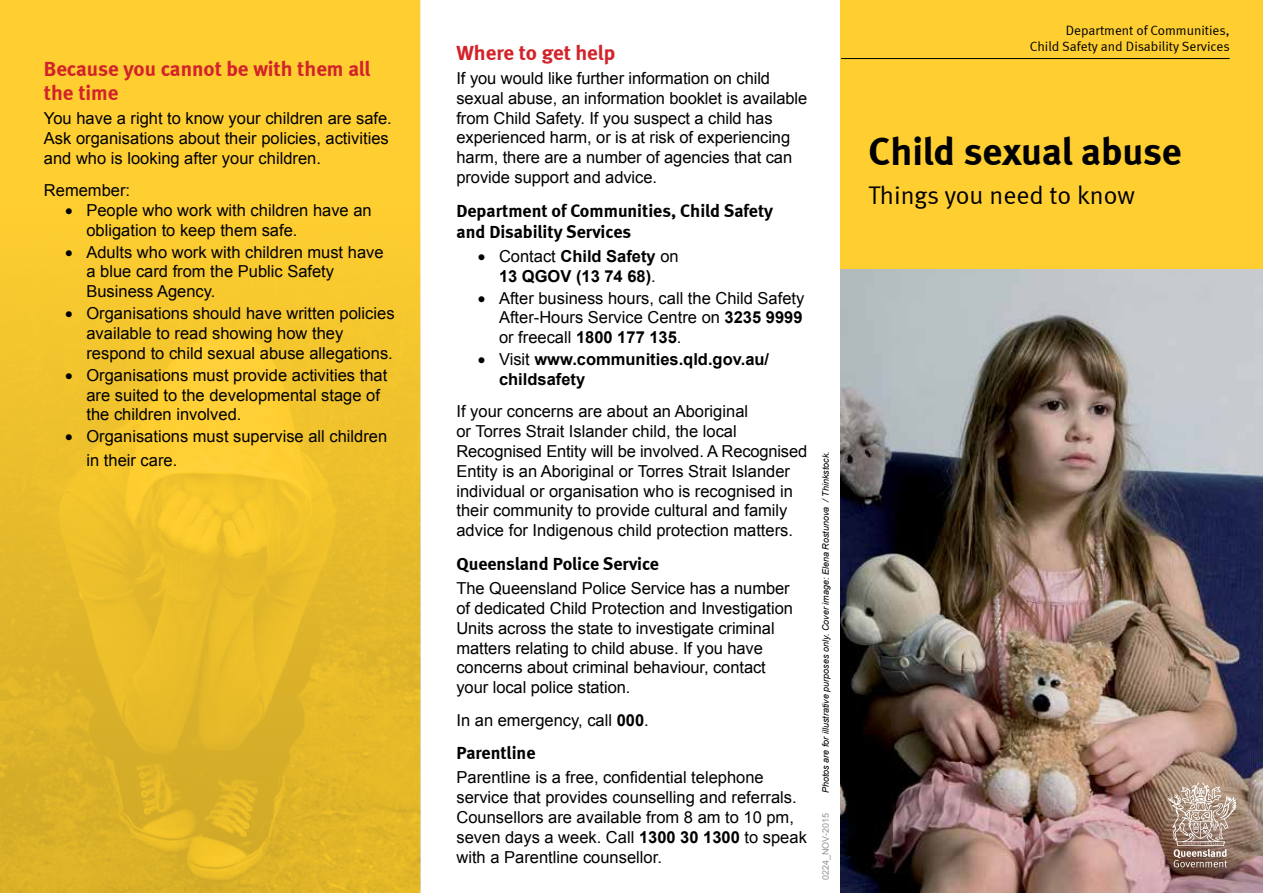
<style>
.page{position:relative;width:1263px;height:893px;background:#fff}
.page>*{position:absolute;margin:0;border:0;box-sizing:border-box;transform-origin:0 0}
.t1{font:39px "Meta Bold LF";letter-spacing:-.005em;color:#000}
.t2{font:25.5px "Meta Normal LF";color:#000}
.t3{font:21px/24px "Meta Bold LF";color:#d2232a}
.t4{font:18px/21px "Meta Bold LF";color:#000}
.t5{font:16.5px/19.8px "Arial";color:#000}
.t6{font:700 16.5px/19.8px "Arial";color:#000;text-align:center}
.t7{font:13.5px/16.2px "Meta Normal LF";color:#000;text-align:right}
.t8{font:italic 9px "Arial";color:#000}
.t9{font:9px "Arial";color:#939598}
.s1{font-weight:400}
.s2{font-weight:700}
</style>
<div class="page">
<div style="left:0;top:0;width:420px;height:203px;background:#ffcf31"></div>
<img style="left:0;top:203px;width:420px;height:690px">
<img style="left:841px;top:269px;width:422px;height:624px">
<div style="left:841px;top:0;width:422px;height:269px;background:#ffcf31"></div>
<svg style="left:1168px;top:782px;width:68px;height:85px;background:#ab9487"></svg>
<hr style="left:841px;top:58px;width:388px;height:1px;background:#000">
<p class="t3" style="left:44px;top:56px;width:328px">Because you cannot be with them all the time</p>
<p class="t5" style="left:44px;top:108px;width:349px">You have a right to know your children are safe.<br>Ask organisations about their policies, activities and who is looking after your children.</p>
<p class="t5" style="left:44px;top:181px;width:88px">Remember:</p>
<p class="t5" style="left:86px;top:200px;width:287px;text-indent:-21px">• People who work with children have an obligation to keep them safe.</p>
<p class="t5" style="left:86px;top:242px;width:299px;text-indent:-21px">• Adults who work with children must have a blue card from the Public Safety<br>Business Agency.</p>
<p class="t5" style="left:86px;top:304px;width:310px;text-indent:-21px">• Organisations should have written policies available to read showing how they respond to child sexual abuse allegations.</p>
<p class="t5" style="left:86px;top:365px;width:302px;text-indent:-21px">• Organisations must provide activities that are suited to the developmental stage of the children involved.</p>
<p class="t5" style="left:86px;top:425px;width:302px;line-height:24px;text-indent:-21px">• Organisations must supervise all children in their care.</p>
<p class="t3" style="left:456px;top:40px;width:160px">Where to get help</p>
<p class="t5" style="left:456px;top:68px;width:352px">If you would like further information on child sexual abuse, an information booklet is available from Child Safety. If you suspect a child has experienced harm, or is at risk of experiencing harm, there are a number of agencies that can provide support and advice.</p>
<p class="t4" style="left:456px;top:200px;width:318px">Department of Communities, Child Safety and Disability Services</p>
<p class="t6" style="left:478px;top:247px;width:202px">• <span class="s1">Contact</span> Child Safety <span class="s1">on<br></span>13 QGOV (13 74 68)<span class="s1">.</span></p>
<p class="t5" style="left:499px;top:288px;width:307px;text-align:justify;text-indent:-21px">• After business hours, call the Child Safety After-Hours Service Centre on <span class="s2">3235 9999 </span>or freecall <span class="s2">1800 177 135</span>.</p>
<p class="t6" style="left:499px;top:350px;width:272px;text-align:left;text-indent:-21px">• <span class="s1">Visit</span> www.communities.qld.gov.au/ childsafety</p>
<p class="t5" style="left:456px;top:402px;width:352px">If your concerns are about an Aboriginal<br>or Torres Strait Islander child, the local Recognised Entity will be involved. A Recognised Entity is an Aboriginal or Torres Strait Islander individual or organisation who is recognised in their community to provide cultural and family advice for Indigenous child protection matters.</p>
<p class="t4" style="left:456px;top:553px;width:204px">Queensland Police Service</p>
<p class="t5" style="left:456px;top:579px;width:338px">The Queensland Police Service has a number of dedicated Child Protection and Investigation Units across the state to investigate criminal matters relating to child abuse. If you have concerns about criminal behaviour, contact your local police station.</p>
<p class="t5" style="left:456px;top:710px;width:194px">In an emergency, call <span class="s2">000</span>.</p>
<p class="t4" style="left:456px;top:742px;width:81px">Parentline</p>
<p class="t5" style="left:456px;top:768px;width:352px">Parentline is a free, confidential telephone service that provides counselling and referrals.<br>Counsellors are available from 8 am to 10 pm, seven days a week. Call <span class="s2">1300 30 1300</span> to speak with a Parentline counsellor.</p>
<p class="t8" style="left:820px;top:793px;width:343px;rotate:-90deg">Photos are for illustrative purposes only. Cover image: Elena Rostunova / Thinkstock.</p>
<p class="t9" style="left:820px;top:880px;width:69px;rotate:-90deg">0224_NOV-2015</p>
<p class="t7" style="left:1030px;top:22px;width:201px">Department of Communities,<br>Child Safety and Disability Services</p>
<h1 class="t1" style="left:868px;top:129px;width:315px">Child sexual abuse</h1>
<h2 class="t2" style="left:868px;top:180px;width:268px">Things you need to know</h2>
</div>
